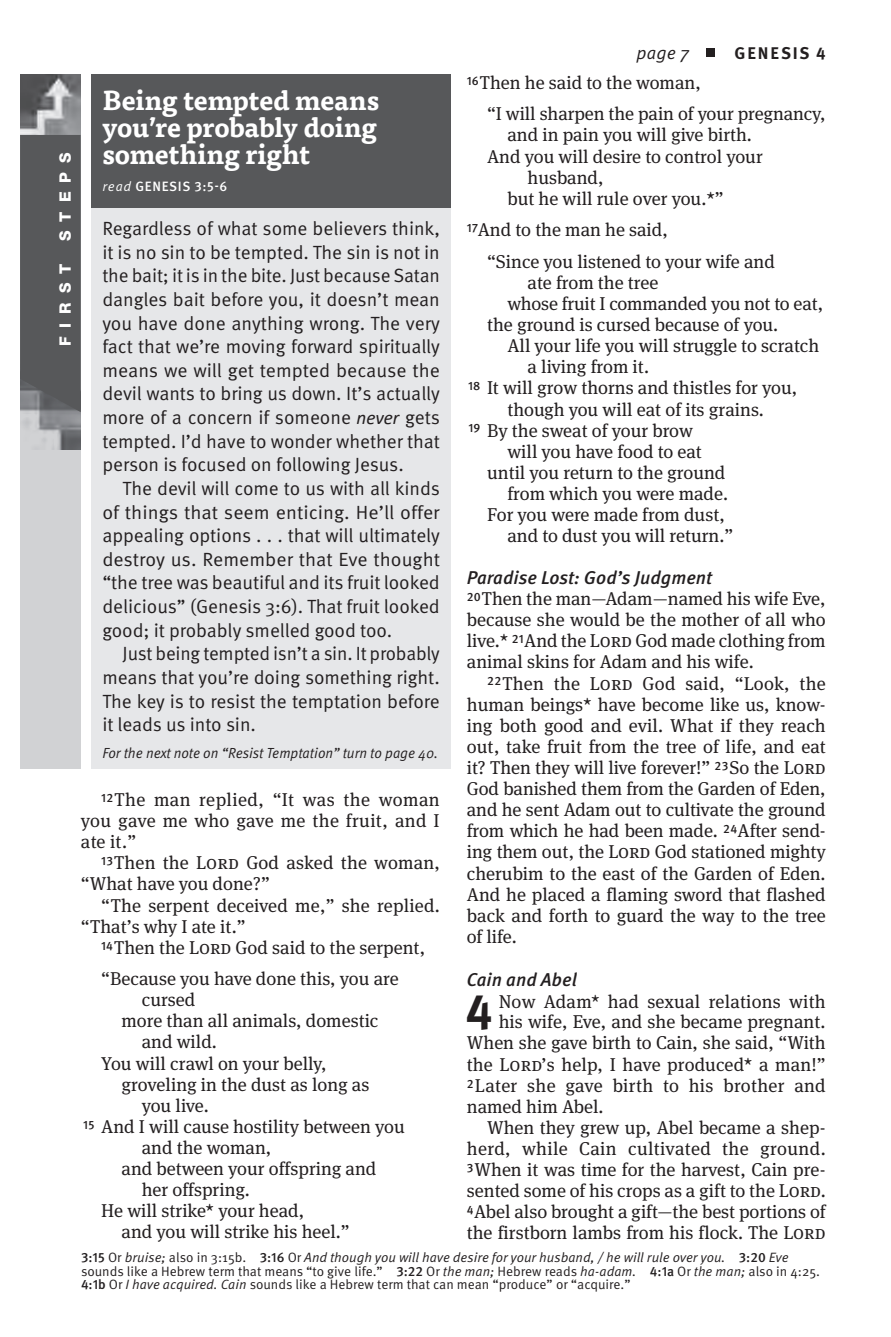
<style>
.page{position:relative;width:891px;height:1337px;background:#fff}
.page>*{position:absolute;margin:0;border:0;box-sizing:border-box;transform-origin:0 0}
.t1{font:700 48.6px "Meta OT";color:#231f20}
.t2{font:700 27px/27px "Tisa Pro";letter-spacing:-.01em;color:#fff;text-align:justify}
.t3{font:19.12px/23.6px "Meta OT";letter-spacing:-.005em;color:#231f20;text-align:justify}
.t4{font:18.45px/21.2px "Meta Serif Pro";color:#231f20}
.t5{font:italic 500 18.45px "Meta OT";color:#231f20}
.t6{font:18.45px "Meta Serif Pro";letter-spacing:.02em;color:#231f20}
.t7{font:italic 18px "Meta OT";color:#231f20}
.t8{font:700 16.88px "Meta OT";color:#231f20}
.t9{font:800 15.75px "Helvetica Neue";letter-spacing:.575em;color:#fff}
.t10{font:italic 14.62px "Meta OT";color:#231f20;scale:.95 1}
.t11{font:13.5px/13.5px "Meta OT";color:#231f20}
.t12{font:500 13.5px "Meta OT";letter-spacing:.05em;color:#fff}
.s1{font-weight:400;font-style:italic}
.s2{font-family:"Calibri";font-style:italic}
.s3{font-weight:500}
.s4{font-style:italic}
</style>
<div class="page">
<div style="left:91px;top:74px;width:360px;height:108px;background:#57585a"></div>
<div style="left:91px;top:167px;width:360px;height:41px;background:#57585a"></div>
<div style="left:91px;top:208px;width:360px;height:272px;background:#e6e7e9"></div>
<div style="left:91px;top:469px;width:360px;height:177px;background:#e6e7e9"></div>
<div style="left:91px;top:634px;width:360px;height:106px;background:#e6e7e9"></div>
<div style="left:91px;top:738px;width:360px;height:31px;background:#e6e7e9"></div>
<div style="left:20px;top:74px;width:61px;height:694px;background:#d1d2d4"></div>
<img style="left:20px;top:74px;width:61px;height:61px">
<img style="left:24px;top:412px;width:57px;height:37px">
<div style="left:20px;top:135px;width:61px;height:277px;background:#57585a"></div>
<div style="left:707px;top:48px;width:8px;height:8px;background:#231f20"></div>
<p class="t9" style="left:56px;top:241px;width:90px;rotate:-90deg">STEPS</p>
<p class="t9" style="left:56px;top:346px;width:84px;rotate:-90deg">FIRST</p>
<p class="t7" style="left:636px;top:41px;width:54px">page 7</p>
<p class="t8" style="left:735px;top:42px;width:24px">GENESIS</p>
<p class="t8" style="left:816px;top:42px;width:11px">4</p>
<p class="t4" style="left:487px;top:66px;width:340px;line-height:31.5px;text-indent:-20px"><sup>16</sup>Then he said to the woman,<br>“I will sharpen the pain of your pregnancy,</p>
<p class="t4" style="left:507px;top:124px;width:246px">and in pain you will give birth.</p>
<p class="t4" style="left:487px;top:145px;width:277px">And you will desire to control your</p>
<p class="t4" style="left:528px;top:166px;width:78px">husband,</p>
<p class="t4" style="left:507px;top:187px;width:218px">but he will rule over you.*”</p>
<p class="t4" style="left:487px;top:213px;width:289px;line-height:31.5px;text-indent:-20px"><sup>17</sup>And to the man he said,<br>“Since you listened to your wife and</p>
<p class="t4" style="left:528px;top:271px;width:132px">ate from the tree</p>
<p class="t4" style="left:507px;top:292px;width:318px">whose fruit I commanded you not to eat,</p>
<p class="t4" style="left:487px;top:313px;width:293px">the ground is cursed because of you.</p>
<p class="t4" style="left:507px;top:334px;width:313px">All your life you will struggle to scratch</p>
<p class="t4" style="left:528px;top:355px;width:123px">a living from it.</p>
<p class="t4" style="left:468px;top:376px;width:331px"><sup>18</sup> It will grow thorns and thistles for you,</p>
<p class="t4" style="left:507px;top:397px;width:258px">though you will eat of its grains.</p>
<p class="t4" style="left:468px;top:419px;width:226px"><sup>19</sup> By the sweat of your brow</p>
<p class="t4" style="left:507px;top:440px;width:196px">will you have food to eat</p>
<p class="t4" style="left:487px;top:461px;width:240px">until you return to the ground</p>
<p class="t4" style="left:507px;top:482px;width:222px">from which you were made.</p>
<p class="t4" style="left:487px;top:503px;width:240px">For you were made from dust,</p>
<p class="t4" style="left:507px;top:524px;width:227px">and to dust you will return.”</p>
<p class="t5" style="left:467px;top:566px;width:247px">Paradise Lost: God’s Judgment</p>
<p class="t4" style="left:467px;top:587px;width:360px;text-align:justify"><sup>20</sup>Then the man—Adam—named his wife Eve, because she would be the mother of all who live.* <sup>21</sup>And the Lord God made clothing from animal skins for Adam and his wife.</p>
<p class="t4" style="left:467px;top:671px;width:361px;text-align:justify;text-indent:20px"><sup>22</sup>Then the Lord God said, “Look, the human beings* have become like us, know&shy;ing both good and evil. What if they reach out, take fruit from the tree of life, and eat it? Then they will live forever!” <sup>23</sup>So the Lord God banished them from the Garden of Eden, and he sent Adam out to cultivate the ground from which he had been made. <sup>24</sup>After send&shy;ing them out, the Lord God stationed mighty cherubim to the east of the Garden of Eden.<br>And he placed a flaming sword that flashed back and forth to guard the way to the tree of life.</p>
<p class="t5" style="left:467px;top:968px;width:111px">Cain and Abel</p>
<h1 class="t1" style="left:466px;top:980px;width:29px">4</h1>
<p class="t4" style="left:499px;top:989px;width:329px">Now Adam* had sexual relations with</p>
<h2 class="t2" style="left:102px;top:85px;width:278px">Being tempted means you’re probably doing something right</h2>
<p class="t12" style="left:102px;top:178px;width:126px"><span class="s1">read</span> GENESIS 3:5-6</p>
<p class="t3" style="left:102px;top:217px;width:339px">Regardless of what some believers think, it is no sin to be tempted. The sin is not in the bait; it is in the bite. Just because Satan dangles bait before you, it doesn’t mean you have done anything wrong. The very fact that we’re moving forward spiritually means we will get tempted because the devil wants to bring us down. It’s actually more of a concern if someone <span class="s2">never</span> gets tempted. I’d have to wonder whether that person is focused on following Jesus.</p>
<p class="t3" style="left:102px;top:477px;width:339px;text-indent:20px">The devil will come to us with all kinds of things that seem enticing. He’ll offer appealing options . . . that will ultimately destroy us. Remember that Eve thought “the tree was beautiful and its fruit looked delicious” (Genesis 3:6). That fruit looked good; it probably smelled good too.</p>
<p class="t3" style="left:102px;top:642px;width:339px;text-indent:20px">Just being tempted isn’t a sin. It probably means that you’re doing something right.<br>The key is to resist the temptation before it leads us into sin.</p>
<p class="t10" style="left:102px;top:744px;width:355px">For the next note on “Resist Temptation” turn to page 40.</p>
<p class="t4" style="left:81px;top:788px;width:360px;text-align:justify;text-indent:20px"><sup>12</sup>The man replied, “It was the woman you gave me who gave me the fruit, and I ate it.”</p>
<p class="t4" style="left:81px;top:851px;width:360px;text-indent:20px"><sup>13</sup>Then the Lord God asked the woman, “What have you done?”</p>
<p class="t4" style="left:81px;top:893px;width:360px;text-indent:20px">“The serpent deceived me,” she replied. “That’s why I ate it.”</p>
<p class="t4" style="left:101px;top:930px;width:326px;line-height:31.5px"><sup>14</sup>Then the Lord God said to the serpent, “Because you have done this, you are</p>
<p class="t4" style="left:142px;top:988px;width:55px">cursed</p>
<p class="t4" style="left:121px;top:1009px;width:259px">more than all animals, domestic</p>
<p class="t4" style="left:142px;top:1030px;width:77px">and wild.</p>
<p class="t4" style="left:101px;top:1051px;width:227px">You will crawl on your belly,</p>
<p class="t4" style="left:121px;top:1072px;width:249px">groveling in the dust as long as</p>
<p class="t4" style="left:142px;top:1093px;width:69px">you live.</p>
<p class="t4" style="left:83px;top:1114px;width:323px"><sup>15</sup> And I will cause hostility between you</p>
<p class="t4" style="left:142px;top:1136px;width:131px">and the woman,</p>
<p class="t4" style="left:122px;top:1157px;width:256px">and between your offspring and</p>
<p class="t4" style="left:142px;top:1178px;width:110px">her offspring.</p>
<p class="t4" style="left:101px;top:1199px;width:205px">He will strike* your head,</p>
<p class="t4" style="left:122px;top:1220px;width:230px">and you will strike his heel.”</p>
<p class="t4" style="left:499px;top:1010px;width:328px">his wife, Eve, and she became pregnant.</p>
<p class="t4" style="left:467px;top:1031px;width:360px">When she gave birth to Cain, she said, “With</p>
<p class="t4" style="left:467px;top:1052px;width:360px">the Lord’s help, I have produced* a man!”</p>
<p class="t4" style="left:467px;top:1073px;width:360px"><sup>2</sup>Later she gave birth to his brother and</p>
<p class="t4" style="left:467px;top:1094px;width:138px">named him Abel.</p>
<p class="t4" style="left:487px;top:1116px;width:340px">When they grew up, Abel became a shep-</p>
<p class="t6" style="left:467px;top:1135px;width:360px">herd, while Cain cultivated the ground.</p>
<p class="t4" style="left:467px;top:1158px;width:358px"><sup>3</sup>When it was time for the harvest, Cain pre-</p>
<p class="t4" style="left:467px;top:1179px;width:360px">sented some of his crops as a gift to the Lord.</p>
<p class="t4" style="left:467px;top:1200px;width:360px"><sup>4</sup>Abel also brought a gift—the best portions of</p>
<p class="t4" style="left:467px;top:1221px;width:360px">the firstborn lambs from his flock. The Lord</p>
<p class="t11" style="left:81px;top:1251px;width:740px"><span class="s3">3:15</span> Or <span class="s4">bruise;</span> also in 3:15b. <span class="s3">3:16</span> Or <span class="s4">And though you will have desire for your husband, / he will rule over you.</span> <span class="s3">3:20</span> <span class="s4">Eve </span>sounds like a Hebrew term that means “to give life.” <span class="s3">3:22</span> Or <span class="s4">the man;</span> Hebrew reads <span class="s4">ha-adam.</span> <span class="s3">4:1a</span> Or <span class="s4">the man;</span> also in 4:25.<br><span class="s3">4:1b</span> Or <span class="s4">I have acquired. Cain</span> sounds like a Hebrew term that can mean “produce” or “acquire.”</p>
</div>
